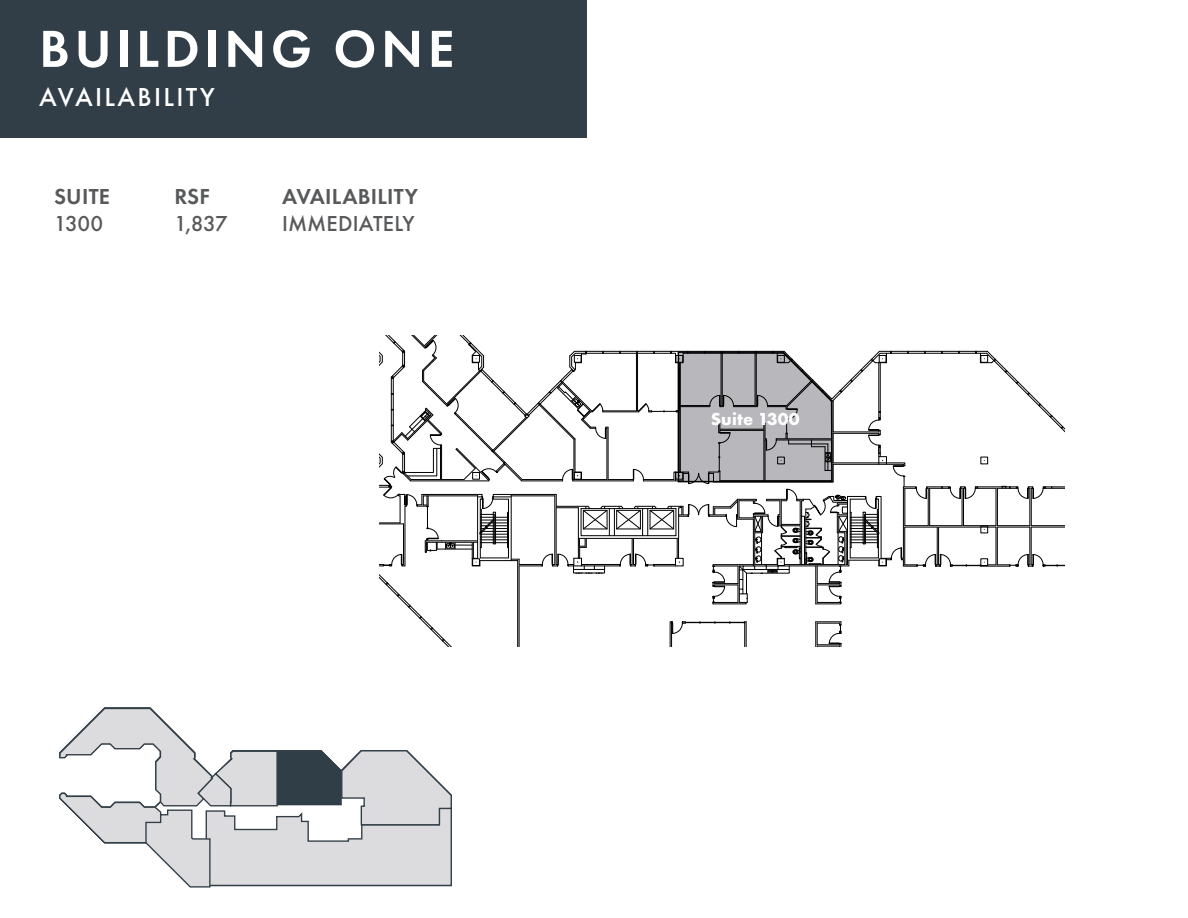
<style>
.page{position:relative;width:1188px;height:918px;background:#fff}
.page>*{position:absolute;margin:0;border:0;box-sizing:border-box;transform-origin:0 0}
.t1{font:600 54px "Futura PT";letter-spacing:.085em;color:#fff}
.t2{font:500 27px "Futura PT";letter-spacing:.085em;color:#fff}
.t3{font:600 22.5px "Futura PT";letter-spacing:.01em;color:#58595b}
.t4{font:500 22.5px "Futura PT";letter-spacing:-.005em;color:#58595b}
.t5{font:700 18px "Futura PT";letter-spacing:.01em;color:#fff}
</style>
<div class="page">
<div style="left:0;top:0;width:587px;height:137px;background:#313e48"></div>
<svg style="left:59px;top:707px;width:393px;height:181px"></svg>
<svg style="left:380px;top:336px;width:685px;height:311px"></svg>
<h1 class="t1" style="left:39px;top:15px;width:417px">BUILDING ONE</h1>
<p class="t2" style="left:39px;top:81px;width:177px">AVAILABILITY</p>
<p class="t3" style="left:54px;top:182px;width:57px">SUITE</p>
<p class="t4" style="left:54px;top:210px;width:51px">1300</p>
<p class="t3" style="left:174px;top:182px;width:37px">RSF</p>
<p class="t4" style="left:174px;top:210px;width:55px">1,837</p>
<p class="t3" style="left:282px;top:182px;width:137px">AVAILABILITY</p>
<p class="t4" style="left:282px;top:210px;width:134px">IMMEDIATELY</p>
<p class="t5" style="left:711px;top:407px;width:90px">Suite 1300</p>
</div>
